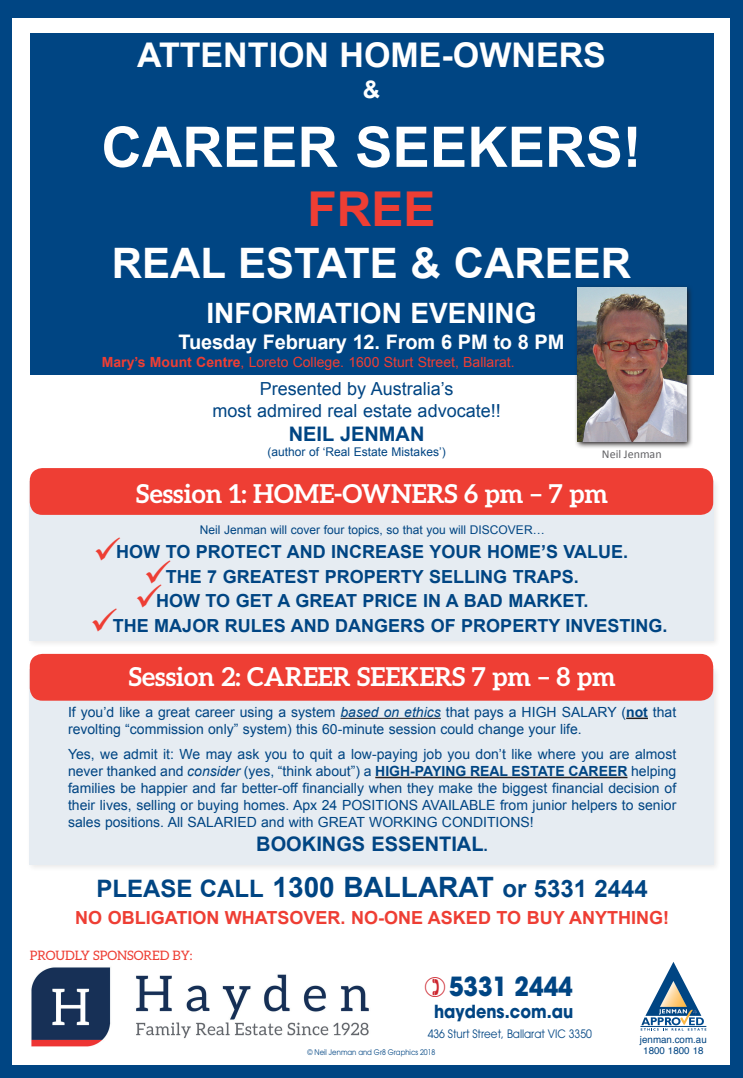
<style>
.page{position:relative;width:743px;height:1078px;background:#fff}
.page>*{position:absolute;margin:0;border:0;box-sizing:border-box;transform-origin:0 0}
.t1{font:700 56px "Arial";color:#fff}
.t2{font:700 48px "Arial";color:#ee3e34}
.t3{font:700 42px "Arial";color:#fff}
.t4{font:700 34px "Arial";color:#fff}
.t5{font:700 28px "Arial";color:#fff}
.t6{font:700 26.2px "Avant Garde";color:#004583;scale:.9 1}
.t7{font:700 26px "Aleo";color:#fff}
.t8{font:700 24px "Arial";color:#004583}
.t9{font:700 24px "Arial";color:#fff}
.t10{font:700 20px "Arial";letter-spacing:-.01em;color:#fff}
.t11{font:700 20px "Arial";color:#004583}
.t12{font:700 18px "Arial";color:#004583}
.t13{font:18px/21.7px "Arial";color:#004583;text-align:center}
.t14{font:700 18px "Arial";color:#ee3e34}
.t15{font:700 17.9px "Avant Garde";color:#004583;scale:.9 1}
.t16{font:14px/16.9px "Arial";color:#004583}
.t17{font:14px "Arial";color:#ee3e34}
.t18{font:13px "Aleo";color:#ee3e34}
.t19{font:12px "Arial";color:#004583}
.t20{font:12px "Calibri";color:#636366}
.t21{font:11.5px "Avant Garde";color:#004583;scale:.9 1}
.t22{font:9.8px/11.2px "Helvetica";color:#004583;text-align:center}
.t23{font:7.7px "Avant Garde";color:#004583;scale:.9 1}
.s1{font-weight:700}
.s2{font-style:italic}
.s3{font-size:16px}
.s4{font-size:28px}
</style>
<div class="page">
<div style="left:0;top:0;width:743px;height:1077px;background:#004583"></div>
<div style="left:13px;top:18px;width:717px;height:1046px;background:#fff"></div>
<div style="left:26px;top:665px;width:695px;height:207px;background:#f8f8f8"></div>
<div style="left:29px;top:669px;width:684px;height:196px;background:#e6ecf2"></div>
<div style="left:26px;top:478px;width:695px;height:170px;background:#f8f8f8"></div>
<div style="left:29px;top:481px;width:684px;height:160px;background:#e6ecf2"></div>
<div style="left:30px;top:33px;width:683px;height:341px;background:#004583"></div>
<svg style="left:574px;top:286px;width:120px;height:162px"></svg>
<img style="left:577px;top:288px;width:109px;height:153px">
<div style="left:30px;top:468px;width:683px;height:46px;background:#ee3e34;border-radius:13px"></div>
<div style="left:30px;top:653px;width:683px;height:47px;background:#ee3e34;border-radius:13px"></div>
<hr style="left:340px;top:717px;width:101px;height:1px;background:#231f20">
<hr style="left:626px;top:717px;width:22px;height:2px;background:#231f20">
<hr style="left:375px;top:776px;width:252px;height:2px;background:#231f20">
<img style="left:31px;top:967px;width:338px;height:79px">
<svg style="left:640px;top:962px;width:67px;height:69px"></svg>
<hr style="left:640px;top:1026px;width:66px;height:1px;background:#004583">
<h3 class="t4" style="left:137px;top:33px;width:470px">ATTENTION HOME-OWNERS</h3>
<h3 class="t9" style="left:363px;top:73px;width:19px">&amp;</h3>
<h1 class="t1" style="left:101px;top:110px;width:541px">CAREER SEEKERS!</h1>
<h2 class="t2" style="left:307px;top:178px;width:130px">FREE</h2>
<h3 class="t3" style="left:112px;top:236px;width:521px">REAL ESTATE &amp; CAREER</h3>
<h3 class="t5" style="left:206px;top:295px;width:332px">INFORMATION EVENING</h3>
<h3 class="t10" style="left:179px;top:329px;width:387px">Tuesday February 12. From 6 PM to 8 PM</h3>
<p class="t17" style="left:102px;top:353px;width:414px"><span class="s1">Mary’s Mount Centre</span>, Loreto College. 1600 Sturt Street, Ballarat.</p>
<p class="t13" style="left:212px;top:378px;width:290px">Presented by Australia’s<br>most admired real estate advocate!!</p>
<h3 class="t11" style="left:289px;top:421px;width:137px">NEIL JENMAN</h3>
<p class="t19" style="left:267px;top:443px;width:180px">(author of ‘Real Estate Mistakes’)</p>
<p class="t20" style="left:602px;top:446px;width:61px">Neil Jenman</p>
<h3 class="t7" style="left:136px;top:478px;width:473px">Session 1: HOME-OWNERS 6 pm – 7 pm</h3>
<p class="t19" style="left:200px;top:521px;width:346px">Neil Jenman will cover four topics, so that you will DISCOVER…</p>
<p class="t12" style="left:116px;top:540px;width:513px">HOW TO PROTECT AND INCREASE YOUR HOME’S VALUE.</p>
<p class="t12" style="left:166px;top:564px;width:414px">THE 7 GREATEST PROPERTY SELLING TRAPS.</p>
<p class="t12" style="left:156px;top:589px;width:434px">HOW TO GET A GREAT PRICE IN A BAD MARKET.</p>
<p class="t12" style="left:113px;top:613px;width:556px">THE MAJOR RULES AND DANGERS OF PROPERTY INVESTING.</p>
<h3 class="t7" style="left:129px;top:661px;width:488px">Session 2: CAREER SEEKERS 7 pm – 8 pm</h3>
<p class="t16" style="left:68px;top:703px;width:609px">If you’d like a great career using a system <span class="s2">based on ethics</span> that pays a HIGH SALARY (<span class="s1">not</span> that revolting “commission only” system) this 60-minute session could change your life.</p>
<p class="t16" style="left:68px;top:745px;width:610px;text-align:justify">Yes, we admit it: We may ask you to quit a low-paying job you don’t like where you are almost never thanked and <span class="s2">consider</span> (yes, “think about”) a <span class="s1">HIGH-PAYING REAL ESTATE CAREER</span> helping families be happier and far better-off financially when they make the biggest financial decision of their lives, selling or buying homes. Apx 24 POSITIONS AVAILABLE from junior helpers to senior sales positions. All SALARIED and with GREAT WORKING CONDITIONS!</p>
<h3 class="t11" style="left:256px;top:830px;width:233px">BOOKINGS ESSENTIAL<span class="s3">.</span></h3>
<h3 class="t8" style="left:97px;top:872px;width:553px">PLEASE CALL <span class="s4">1300 BALLARAT</span> or 5331 2444</h3>
<p class="t14" style="left:75px;top:906px;width:595px">NO OBLIGATION WHATSOVER. NO-ONE ASKED TO BUY ANYTHING!</p>
<p class="t18" style="left:30px;top:947px;width:164px">PROUDLY SPONSORED BY:</p>
<h3 class="t6" style="left:449px;top:969px;width:139px">5331 2444</h3>
<p class="t15" style="left:434px;top:999px;width:156px">haydens.com.au</p>
<p class="t21" style="left:428px;top:1026px;width:184px">436 Sturt Street, Ballarat VIC 3350</p>
<p class="t23" style="left:307px;top:1047px;width:144px">© Neil Jenman and Gr8 Graphics 2018</p>
<p class="t22" style="left:640px;top:1033px;width:68px">jenman.com.au<br>1800 1800 18</p>
</div>
